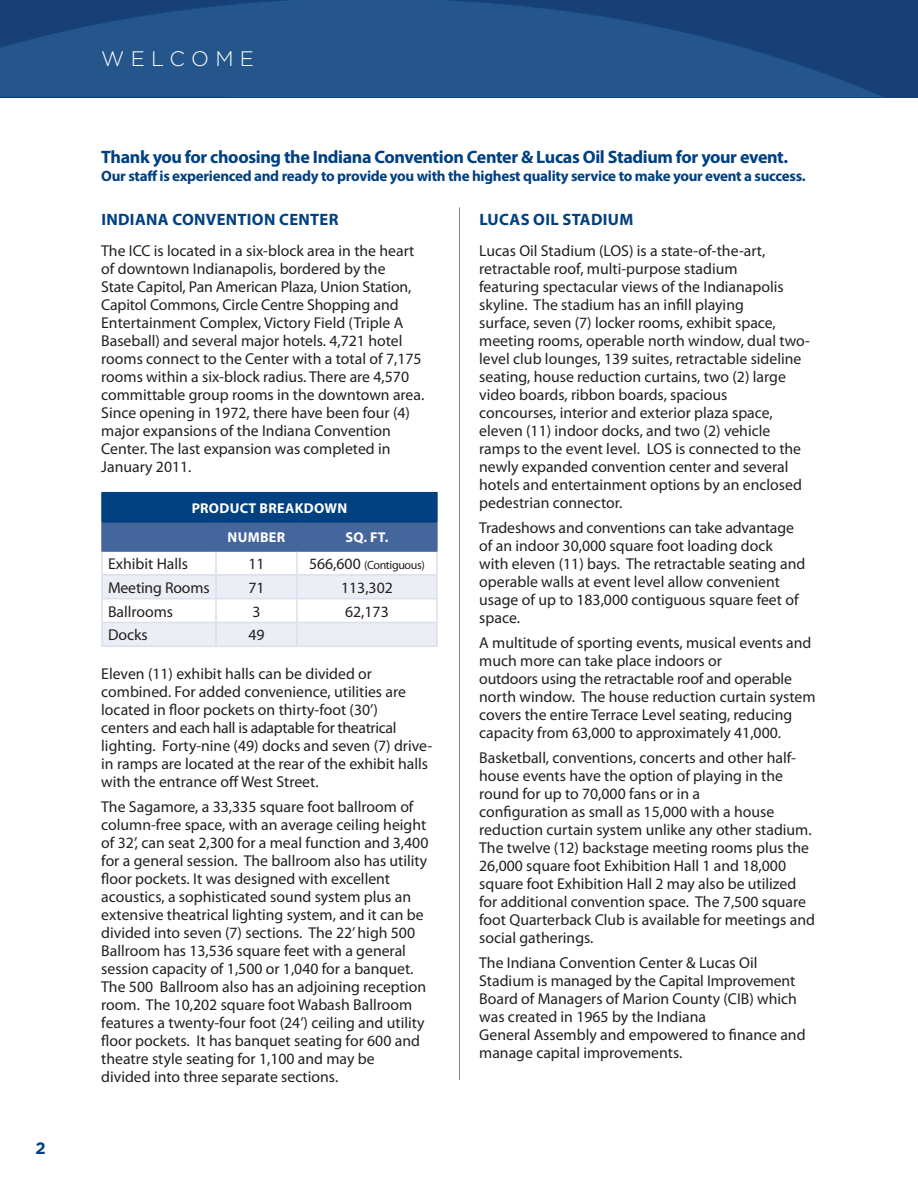
<style>
.page{position:relative;width:918px;height:1188px;background:#fff}
.page>*{position:absolute;margin:0;border:0;box-sizing:border-box;transform-origin:0 0}
.t1{font:300 21px "Gotham";letter-spacing:.305em;color:#fff}
.t2{font:700 18px "Myriad Pro";letter-spacing:-.02em;color:#014081}
.t3{font:700 16.5px "Myriad Pro";letter-spacing:.02em;color:#014081}
.t4{font:700 16.5px "Gotham";color:#014081}
.t5{font:15.75px/18px "Myriad Pro";color:#231f20}
.t6{font:700 15px "Myriad Pro";letter-spacing:-.02em;color:#014081}
.t7{font:700 14.25px/29.2px "Myriad Pro";letter-spacing:.02em;color:#fff}
.t8{font:12px "Myriad Pro";letter-spacing:-.03em;color:#231f20}
.s1{font-size:15.75px}
</style>
<div class="page">
<img style="left:0;top:0;width:918px;height:97px">
<hr style="left:459px;top:207px;width:1px;height:873px;background:#808285">
<div style="left:102px;top:493px;width:335px;height:29px;background:#014081"></div>
<div style="left:103px;top:523px;width:333px;height:27px;background:#45659d"></div>
<svg style="left:103px;top:576px;width:333px;height:70px"></svg>
<hr style="left:101px;top:492px;width:115px;height:1px;background:#014081">
<hr style="left:101px;top:493px;width:2px;height:28px;background:#014081">
<hr style="left:216px;top:492px;width:81px;height:1px;background:#014081">
<hr style="left:297px;top:492px;width:141px;height:1px;background:#014081">
<hr style="left:436px;top:493px;width:2px;height:28px;background:#014081">
<hr style="left:101px;top:521px;width:115px;height:2px;background:#014081">
<hr style="left:101px;top:523px;width:2px;height:27px;background:#45659d">
<hr style="left:101px;top:598px;width:115px;height:1px;background:#dadfed">
<hr style="left:216px;top:598px;width:81px;height:1px;background:#dadfed">
<hr style="left:297px;top:598px;width:141px;height:1px;background:#dadfed">
<hr style="left:216px;top:521px;width:81px;height:2px;background:#014081">
<hr style="left:215px;top:523px;width:2px;height:27px;background:#45659d">
<hr style="left:297px;top:521px;width:141px;height:2px;background:#014081">
<hr style="left:296px;top:523px;width:2px;height:27px;background:#45659d">
<hr style="left:436px;top:523px;width:2px;height:27px;background:#45659d">
<hr style="left:101px;top:574px;width:115px;height:2px;background:#dadfed">
<hr style="left:101px;top:576px;width:2px;height:22px;background:#dadfed">
<hr style="left:216px;top:574px;width:81px;height:2px;background:#dadfed">
<hr style="left:215px;top:576px;width:2px;height:22px;background:#dadfed">
<hr style="left:101px;top:550px;width:115px;height:2px;background:#45659d">
<hr style="left:216px;top:550px;width:81px;height:2px;background:#45659d">
<hr style="left:297px;top:550px;width:141px;height:2px;background:#45659d">
<hr style="left:297px;top:574px;width:141px;height:2px;background:#dadfed">
<hr style="left:296px;top:576px;width:2px;height:22px;background:#dadfed">
<hr style="left:436px;top:576px;width:2px;height:22px;background:#dadfed">
<hr style="left:101px;top:622px;width:115px;height:1px;background:#dadfed">
<hr style="left:101px;top:623px;width:2px;height:23px;background:#dadfed">
<hr style="left:101px;top:646px;width:115px;height:1px;background:#dadfed">
<hr style="left:216px;top:622px;width:81px;height:1px;background:#dadfed">
<hr style="left:215px;top:623px;width:2px;height:23px;background:#dadfed">
<hr style="left:216px;top:646px;width:81px;height:1px;background:#dadfed">
<hr style="left:297px;top:622px;width:141px;height:1px;background:#dadfed">
<hr style="left:296px;top:623px;width:2px;height:23px;background:#dadfed">
<hr style="left:436px;top:623px;width:2px;height:23px;background:#dadfed">
<hr style="left:297px;top:646px;width:141px;height:1px;background:#dadfed">
<hr style="left:101px;top:552px;width:2px;height:22px;background:#dadfed">
<hr style="left:215px;top:552px;width:2px;height:22px;background:#dadfed">
<hr style="left:296px;top:552px;width:2px;height:22px;background:#dadfed">
<hr style="left:436px;top:552px;width:2px;height:22px;background:#dadfed">
<hr style="left:101px;top:599px;width:2px;height:23px;background:#dadfed">
<hr style="left:215px;top:599px;width:2px;height:23px;background:#dadfed">
<hr style="left:296px;top:599px;width:2px;height:23px;background:#dadfed">
<hr style="left:436px;top:599px;width:2px;height:23px;background:#dadfed">
<p class="t4" style="left:35px;top:1137px;width:12px">2</p>
<h1 class="t1" style="left:101px;top:45px;width:154px">WELCOME</h1>
<p class="t2" style="left:101px;top:146px;width:688px">Thank you for choosing the Indiana Convention Center &amp; Lucas Oil Stadium for your event.</p>
<p class="t6" style="left:101px;top:167px;width:706px">Our staff is experienced and ready to provide you with the highest quality service to make your event a success.</p>
<p class="t3" style="left:101px;top:209px;width:239px">INDIANA CONVENTION CENTER</p>
<p class="t5" style="left:101px;top:242px;width:325px">The ICC is located in a six-block area in the heart of downtown Indianapolis, bordered by the<br>State Capitol, Pan American Plaza, Union Station, Capitol Commons, Circle Centre Shopping and Entertainment Complex, Victory Field (Triple A Baseball) and several major hotels. 4,721 hotel rooms connect to the Center with a total of 7,175 rooms within a six-block radius. There are 4,570 committable group rooms in the downtown area.<br>Since opening in 1972, there have been four (4) major expansions of the Indiana Convention Center. The last expansion was completed in January 2011.</p>
<p class="t7" style="left:228px;top:493px;width:121px;text-indent:-36px">PRODUCT BREAKDOWN<br>NUMBER</p>
<p class="t7" style="left:346px;top:522px;width:44px">SQ. FT.</p>
<p class="t5" style="left:108px;top:554px;width:82px">Exhibit Halls</p>
<p class="t5" style="left:248px;top:554px;width:18px">11</p>
<p class="t8" style="left:309px;top:557px;width:117px"><span class="s1">566,600</span> (Contiguous)</p>
<p class="t5" style="left:108px;top:578px;width:103px">Meeting Rooms</p>
<p class="t5" style="left:248px;top:578px;width:18px">71</p>
<p class="t5" style="left:341px;top:578px;width:53px">113,302</p>
<p class="t5" style="left:108px;top:602px;width:67px">Ballrooms</p>
<p class="t5" style="left:252px;top:602px;width:10px">3</p>
<p class="t5" style="left:345px;top:602px;width:45px">62,173</p>
<p class="t5" style="left:108px;top:626px;width:41px">Docks</p>
<p class="t5" style="left:248px;top:626px;width:18px">49</p>
<p class="t5" style="left:101px;top:665px;width:333px">Eleven (11) exhibit halls can be divided or combined. For added convenience, utilities are located in floor pockets on thirty-foot (30’)<br>centers and each hall is adaptable for theatrical lighting. Forty-nine (49) docks and seven (7) drive&shy;in ramps are located at the rear of the exhibit halls with the entrance off West Street.</p>
<p class="t5" style="left:101px;top:798px;width:329px">The Sagamore, a 33,335 square foot ballroom of column-free space, with an average ceiling height of 32’, can seat 2,300 for a meal function and 3,400 for a general session. The ballroom also has utility floor pockets. It was designed with excellent acoustics, a sophisticated sound system plus an extensive theatrical lighting system, and it can be divided into seven (7) sections. The 22’ high 500<br>Ballroom has 13,536 square feet with a general session capacity of 1,500 or 1,040 for a banquet.<br>The 500 Ballroom also has an adjoining reception room. The 10,202 square foot Wabash Ballroom features a twenty-four foot (24’) ceiling and utility floor pockets. It has banquet seating for 600 and theatre style seating for 1,100 and may be<br>divided into three separate sections.</p>
<p class="t3" style="left:479px;top:209px;width:156px">LUCAS OIL STADIUM</p>
<p class="t5" style="left:479px;top:242px;width:332px">Lucas Oil Stadium (LOS) is a state-of-the-art, retractable roof, multi-purpose stadium<br>featuring spectacular views of the Indianapolis skyline. The stadium has an infill playing<br>surface, seven (7) locker rooms, exhibit space, meeting rooms, operable north window, dual two&shy;level club lounges, 139 suites, retractable sideline seating, house reduction curtains, two (2) large video boards, ribbon boards, spacious<br>concourses, interior and exterior plaza space, eleven (11) indoor docks, and two (2) vehicle ramps to the event level. LOS is connected to the newly expanded convention center and several hotels and entertainment options by an enclosed pedestrian connector.</p>
<p class="t5" style="left:479px;top:519px;width:328px">Tradeshows and conventions can take advantage of an indoor 30,000 square foot loading dock with eleven (11) bays. The retractable seating and operable walls at event level allow convenient usage of up to 183,000 contiguous square feet of space.</p>
<p class="t5" style="left:479px;top:633px;width:338px">A multitude of sporting events, musical events and much more can take place indoors or<br>outdoors using the retractable roof and operable north window. The house reduction curtain system covers the entire Terrace Level seating, reducing capacity from 63,000 to approximately 41,000.</p>
<p class="t5" style="left:479px;top:748px;width:337px">Basketball, conventions, concerts and other half&shy;house events have the option of playing in the round for up to 70,000 fans or in a<br>configuration as small as 15,000 with a house reduction curtain system unlike any other stadium.<br>The twelve (12) backstage meeting rooms plus the 26,000 square foot Exhibition Hall 1 and 18,000 square foot Exhibition Hall 2 may also be utilized for additional convention space. The 7,500 square foot Quarterback Club is available for meetings and social gatherings.</p>
<p class="t5" style="left:479px;top:953px;width:328px">The Indiana Convention Center &amp; Lucas Oil Stadium is managed by the Capital Improvement Board of Managers of Marion County (CIB) which was created in 1965 by the Indiana<br>General Assembly and empowered to finance and manage capital improvements.</p>
</div>
